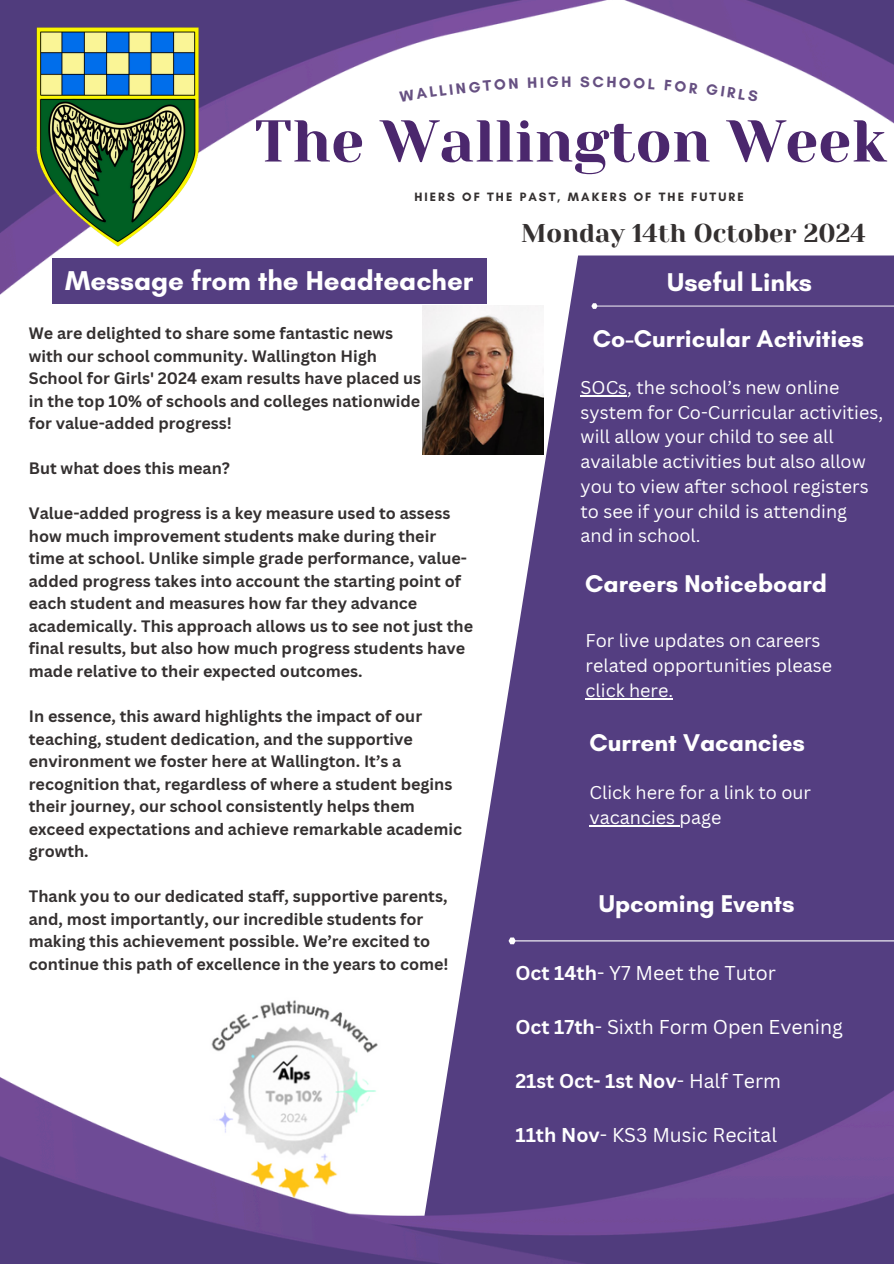
<style>
.page{position:relative;width:894px;height:1264px;background:#fff}
.page>*{position:absolute;margin:0;border:0;box-sizing:border-box;transform-origin:0 0}
.t1{font:58.8px "Yeseva One";color:#4b276d}
.t2{font:700 27.75px "Glacial Indifference";color:#fff}
.t3{font:700 26.25px "Glacial Indifference";color:#fff}
.t4{font:25.65px "Yeseva One";color:#343030}
.t5{font:700 24.75px "Glacial Indifference";color:#fff}
.t6{font:19.5px "Canva Sans";color:#fff}
.t7{font:700 19.5px "Canva Sans";color:#fff}
.t8{font:18px/24.8px "Canva Sans";color:#fff}
.t9{font:700 16.05px/22.5px "Canva Sans";color:#343030}
.t10{font:700 15.3px "Glacial Indifference";color:#665082}
.t11{font:700 12.3px "Glacial Indifference";letter-spacing:.17em;color:#343030}
.s1{font-weight:700}
.s2{font-weight:400}
</style>
<div class="page">
<img style="left:0;top:0;width:893px;height:1263px">
<img style="left:0;top:18px;width:237px;height:237px">
<svg style="left:591px;top:303px;width:302px;height:6px;background:#705e96"></svg>
<img style="left:423px;top:306px;width:120px;height:148px">
<svg style="left:508px;top:937px;width:385px;height:7px;background:#715e96"></svg>
<div style="left:52px;top:258px;width:434px;height:46px;background:#543e81"></div>
<hr style="left:580px;top:395px;width:47px;height:1px;background:#fff">
<hr style="left:585px;top:698px;width:88px;height:1px;background:#fff">
<hr style="left:589px;top:825px;width:90px;height:1px;background:#fff">
<svg style="left:399px;top:78px;width:118px;height:24px"></svg>
<svg style="left:528px;top:76px;width:42px;height:12px"></svg>
<svg style="left:592px;top:76px;width:63px;height:14px"></svg>
<svg style="left:664px;top:80px;width:33px;height:13px"></svg>
<svg style="left:706px;top:84px;width:52px;height:18px"></svg>
<p class="t10" style="left:580px;top:72px;width:11px">S</p>
<p class="t1" style="left:254px;top:108px;width:633px">The Wallington Week</p>
<p class="t11" style="left:414px;top:189px;width:331px">HIERS OF THE PAST, MAKERS OF THE FUTURE</p>
<h3 class="t4" style="left:521px;top:219px;width:346px">Monday 14th October 2024</h3>
<h2 class="t2" style="left:65px;top:263px;width:410px">Message from the Headteacher</h2>
<h3 class="t3" style="left:667px;top:266px;width:146px">Useful Links</h3>
<h3 class="t5" style="left:592px;top:324px;width:272px">Co-Curricular Activities</h3>
<p class="t9" style="left:29px;top:322px;width:394px">We are delighted to share some fantastic news with our school community. Wallington High School for Girls' 2024 exam results have placed us in the top 10% of schools and colleges nationwide for value-added progress!</p>
<p class="t9" style="left:29px;top:457px;width:203px">But what does this mean?</p>
<p class="t9" style="left:29px;top:502px;width:445px">Value-added progress is a key measure used to assess how much improvement students make during their time at school. Unlike simple grade performance, value&shy;added progress takes into account the starting point of each student and measures how far they advance academically. This approach allows us to see not just the final results, but also how much progress students have made relative to their expected outcomes.</p>
<p class="t9" style="left:29px;top:704px;width:434px">In essence, this award highlights the impact of our teaching, student dedication, and the supportive environment we foster here at Wallington. It’s a recognition that, regardless of where a student begins their journey, our school consistently helps them exceed expectations and achieve remarkable academic growth.</p>
<p class="t9" style="left:29px;top:884px;width:421px">Thank you to our dedicated staff, supportive parents, and, most importantly, our incredible students for making this achievement possible. We’re excited to continue this path of excellence in the years to come!</p>
<p class="t8" style="left:580px;top:374px;width:304px">SOCs, the school’s new online system for Co-Curricular activities, will allow your child to see all available activities but also allow you to view after school registers to see if your child is attending and in school.</p>
<h3 class="t5" style="left:585px;top:568px;width:243px">Careers Noticeboard</h3>
<p class="t8" style="left:585px;top:628px;width:248px">For live updates on careers related opportunities please click here.</p>
<h3 class="t5" style="left:589px;top:727px;width:217px">Current Vacancies</h3>
<p class="t8" style="left:589px;top:779px;width:223px">Click here for a link to our vacancies page</p>
<h3 class="t5" style="left:598px;top:888px;width:197px">Upcoming Events</h3>
<p class="t6" style="left:515px;top:959px;width:262px"><span class="s1">Oct 14th</span>- Y7 Meet the Tutor</p>
<p class="t6" style="left:515px;top:1013px;width:329px"><span class="s1">Oct 17th</span>- Sixth Form Open Evening</p>
<p class="t7" style="left:515px;top:1067px;width:267px">21st Oct- 1st Nov<span class="s2">- Half Term</span></p>
<p class="t6" style="left:515px;top:1121px;width:263px"><span class="s1">11th Nov</span>- KS3 Music Recital</p>
</div>
